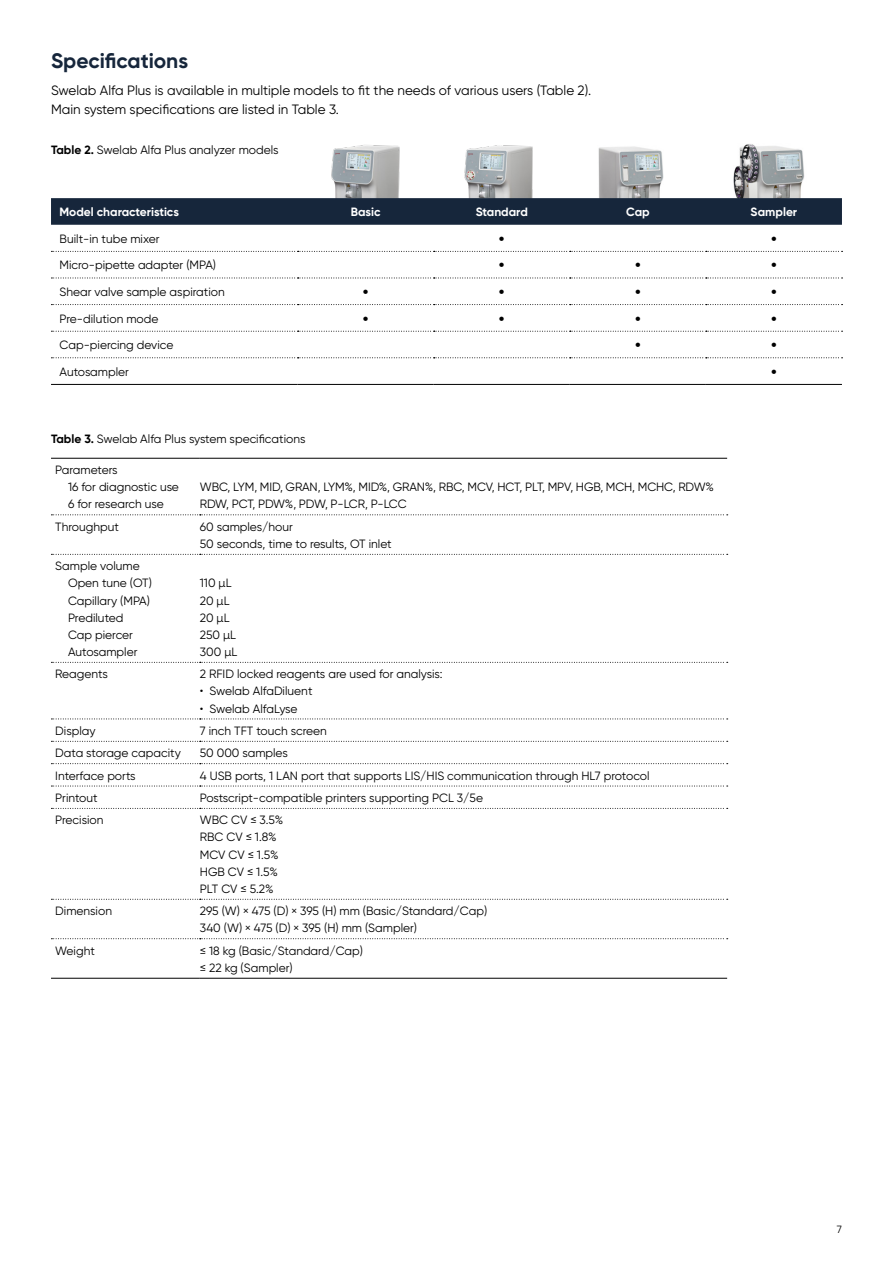
<style>
.page{position:relative;width:893px;height:1263px;background:#fff}
.page>*{position:absolute;margin:0;border:0;box-sizing:border-box;transform-origin:0 0}
.t1{font:700 21px "Gilroy";color:#16263b}
.t2{font:13.5px/18.8px "Gilroy";color:#000}
.t3{font:12px/17.1px "Gilroy";color:#000}
.t4{font:700 12px "Gilroy";color:#fff}
.t5{font:800 12px "Gilroy";color:#000}
.t6{font:10.5px "Gilroy";color:#000}
.s1{font-weight:700}
</style>
<div class="page">
<img style="left:331px;top:145px;width:69px;height:53px">
<img style="left:598px;top:146px;width:66px;height:52px">
<img style="left:464px;top:145px;width:69px;height:53px">
<img style="left:733px;top:144px;width:72px;height:54px">
<svg style="left:51px;top:198px;width:791px;height:27px;background:#19283d"></svg>
<svg style="left:51px;top:251px;width:792px;height:1px"></svg>
<svg style="left:51px;top:278px;width:792px;height:1px"></svg>
<svg style="left:51px;top:304px;width:792px;height:1px"></svg>
<svg style="left:51px;top:331px;width:792px;height:1px"></svg>
<svg style="left:51px;top:357px;width:792px;height:1px"></svg>
<hr style="left:51px;top:384px;width:247px;height:1px;background:#000">
<hr style="left:298px;top:384px;width:136px;height:1px;background:#000">
<hr style="left:434px;top:384px;width:136px;height:1px;background:#000">
<hr style="left:570px;top:384px;width:136px;height:1px;background:#000">
<hr style="left:706px;top:384px;width:136px;height:1px;background:#000">
<hr style="left:51px;top:458px;width:149px;height:1px;background:#000">
<hr style="left:200px;top:458px;width:527px;height:1px;background:#000">
<hr style="left:51px;top:978px;width:149px;height:1px;background:#000">
<hr style="left:200px;top:978px;width:527px;height:1px;background:#000">
<svg style="left:51px;top:514px;width:677px;height:1px"></svg>
<svg style="left:51px;top:554px;width:677px;height:1px"></svg>
<svg style="left:51px;top:662px;width:677px;height:1px"></svg>
<svg style="left:51px;top:718px;width:677px;height:1px"></svg>
<svg style="left:51px;top:741px;width:677px;height:1px"></svg>
<svg style="left:51px;top:763px;width:677px;height:1px"></svg>
<svg style="left:51px;top:786px;width:677px;height:1px"></svg>
<svg style="left:51px;top:808px;width:677px;height:1px"></svg>
<svg style="left:51px;top:899px;width:677px;height:1px"></svg>
<svg style="left:51px;top:938px;width:677px;height:1px"></svg>
<h1 class="t1" style="left:51px;top:47px;width:139px">Specifications</h1>
<p class="t2" style="left:51px;top:81px;width:542px">Swelab Alfa Plus is available in multiple models to fit the needs of various users (Table 2).<br>Main system specifications are listed in Table 3.</p>
<p class="t3" style="left:51px;top:141px;width:229px"><span class="s1">Table 2.</span> Swelab Alfa Plus analyzer models</p>
<p class="t4" style="left:60px;top:205px;width:121px">Model characteristics</p>
<p class="t4" style="left:351px;top:205px;width:31px">Basic</p>
<p class="t4" style="left:476px;top:205px;width:54px">Standard</p>
<p class="t4" style="left:626px;top:205px;width:25px">Cap</p>
<p class="t4" style="left:751px;top:205px;width:48px">Sampler</p>
<p class="t3" style="left:60px;top:230px;width:101px">Built-in tube mixer</p>
<p class="t5" style="left:499px;top:231px;width:7px">•</p>
<p class="t5" style="left:771px;top:231px;width:7px">•</p>
<p class="t3" style="left:60px;top:257px;width:158px">Micro-pipette adapter (MPA)</p>
<p class="t5" style="left:499px;top:258px;width:7px">•</p>
<p class="t5" style="left:635px;top:258px;width:7px">•</p>
<p class="t5" style="left:771px;top:258px;width:7px">•</p>
<p class="t3" style="left:60px;top:283px;width:167px">Shear valve sample aspiration</p>
<p class="t5" style="left:363px;top:284px;width:7px">•</p>
<p class="t5" style="left:499px;top:284px;width:7px">•</p>
<p class="t5" style="left:635px;top:284px;width:7px">•</p>
<p class="t5" style="left:771px;top:284px;width:7px">•</p>
<p class="t3" style="left:60px;top:310px;width:100px">Pre-dilution mode</p>
<p class="t5" style="left:363px;top:311px;width:7px">•</p>
<p class="t5" style="left:499px;top:311px;width:7px">•</p>
<p class="t5" style="left:635px;top:311px;width:7px">•</p>
<p class="t5" style="left:771px;top:311px;width:7px">•</p>
<p class="t3" style="left:60px;top:336px;width:115px">Cap-piercing device</p>
<p class="t5" style="left:635px;top:337px;width:7px">•</p>
<p class="t5" style="left:771px;top:337px;width:7px">•</p>
<p class="t3" style="left:60px;top:363px;width:71px">Autosampler</p>
<p class="t5" style="left:771px;top:364px;width:7px">•</p>
<p class="t3" style="left:51px;top:430px;width:256px"><span class="s1">Table 3.</span> Swelab Alfa Plus system specifications</p>
<p class="t3" style="left:68px;top:461px;width:112px;text-indent:-13px">Parameters<br>16 for diagnostic use<br>6 for research use</p>
<p class="t3" style="left:200px;top:478px;width:516px">WBC, LYM, MID, GRAN, LYM%, MID%, GRAN%, RBC, MCV, HCT, PLT, MPV, HGB, MCH, MCHC, RDW%<br>RDW, PCT, PDW%, PDW, P-LCR, P-LCC</p>
<p class="t3" style="left:55px;top:518px;width:65px">Throughput</p>
<p class="t3" style="left:200px;top:518px;width:193px">60 samples/hour<br>50 seconds, time to results, OT inlet</p>
<p class="t3" style="left:68px;top:557px;width:85px;text-indent:-13px">Sample volume<br>Open tune (OT)<br>Capillary (MPA)<br>Prediluted<br>Cap piercer<br>Autosampler</p>
<p class="t3" style="left:200px;top:574px;width:39px">110 µL<br>20 µL<br>20 µL<br>250 µL<br>300 µL</p>
<p class="t3" style="left:55px;top:665px;width:54px">Reagents</p>
<p class="t3" style="left:200px;top:665px;width:244px">2 RFID locked reagents are used for analysis:</p>
<p class="t3" style="left:200px;top:682px;width:114px">• Swelab AlfaDiluent</p>
<p class="t3" style="left:200px;top:700px;width:99px">• Swelab AlfaLyse</p>
<p class="t3" style="left:55px;top:722px;width:42px">Display</p>
<p class="t3" style="left:200px;top:722px;width:128px">7 inch TFT touch screen</p>
<p class="t3" style="left:55px;top:744px;width:127px">Data storage capacity</p>
<p class="t3" style="left:200px;top:744px;width:89px">50 000 samples</p>
<p class="t3" style="left:55px;top:767px;width:82px">Interface ports</p>
<p class="t3" style="left:200px;top:767px;width:451px">4 USB ports, 1 LAN port that supports LIS/HIS communication through HL7 protocol</p>
<p class="t3" style="left:55px;top:789px;width:44px">Printout</p>
<p class="t3" style="left:200px;top:789px;width:285px">Postscript-compatible printers supporting PCL 3/5e</p>
<p class="t3" style="left:55px;top:811px;width:50px">Precision</p>
<p class="t3" style="left:200px;top:811px;width:85px">WBC CV ≤ 3.5%<br>RBC CV ≤ 1.8%<br>MCV CV ≤ 1.5%<br>HGB CV ≤ 1.5%<br>PLT CV ≤ 5.2%</p>
<p class="t3" style="left:55px;top:902px;width:58px">Dimension</p>
<p class="t3" style="left:200px;top:902px;width:289px">295 (W) × 475 (D) × 395 (H) mm (Basic/Standard/Cap)<br>340 (W) × 475 (D) × 395 (H) mm (Sampler)</p>
<p class="t3" style="left:55px;top:942px;width:41px">Weight</p>
<p class="t3" style="left:200px;top:942px;width:165px">≤ 18 kg (Basic/Standard/Cap) ≤ 22 kg (Sampler)</p>
<p class="t6" style="left:837px;top:1223px;width:7px">7</p>
</div>
